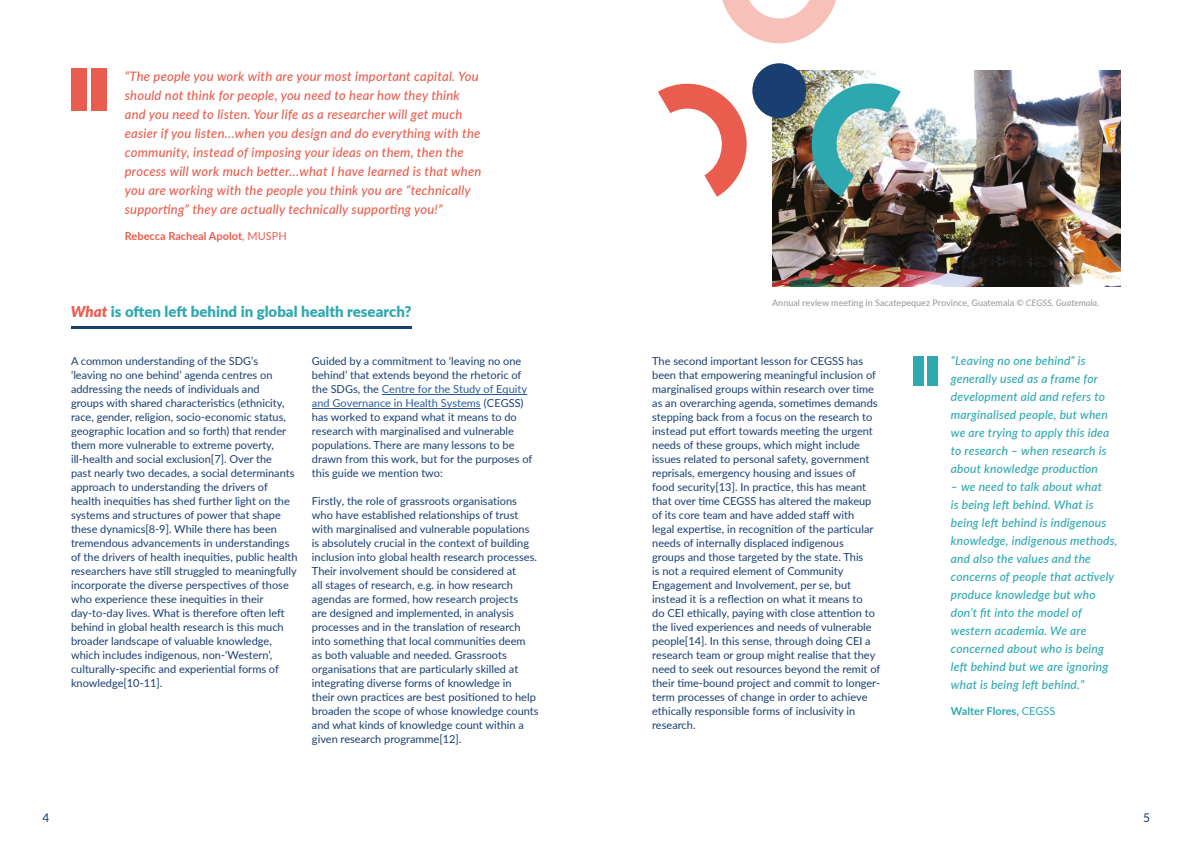
<style>
.page{position:relative;width:1191px;height:842px;background:#fff}
.page>*{position:absolute;margin:0;border:0;box-sizing:border-box;transform-origin:0 0}
.t1{font:900 15px "Lato";color:#2ea9b0}
.t2{font:italic 500 13px/19px "Lato";letter-spacing:.015em;color:#ea5d4e}
.t3{font:italic 500 12px/18px "Lato";letter-spacing:.015em;color:#2ea9b0}
.t4{font:12px "Lato";color:#193e72}
.t5{font:11px/14px "Lato";color:#193e72}
.t6{font:700 11px "Lato";color:#ea5d4e}
.t7{font:700 11px "Lato";color:#2ea9b0}
.t8{font:500 9px "Lato";color:#9d9d9c}
.s1{font-weight:400}
.s2{font-style:italic;color:#ea5d4e}
.s3{color:#275b9b}
.s4{font-style:italic}
</style>
<div class="page">
<hr style="left:312px;top:408px;width:169px;height:1px;background:#275b9b">
<hr style="left:382px;top:394px;width:145px;height:1px;background:#275b9b">
<div style="left:927px;top:356px;width:11px;height:29px;background:#2ea9b0"></div>
<div style="left:912px;top:356px;width:11px;height:29px;background:#2ea9b0"></div>
<div style="left:91px;top:69px;width:16px;height:42px;background:#ea5d4e"></div>
<div style="left:71px;top:69px;width:15px;height:42px;background:#ea5d4e"></div>
<hr style="left:71px;top:326px;width:340px;height:3px;background:#193e72">
<svg style="left:658px;top:83px;width:89px;height:114px"></svg>
<img style="left:772px;top:71px;width:348px;height:215px">
<div style="left:752px;top:63px;width:54px;height:55px;background:#193e72;border-radius:50%"></div>
<svg style="left:722px;top:0;width:114px;height:43px"></svg>
<img style="left:803px;top:81px;width:97px;height:116px">
<p class="t2" style="left:125px;top:67px;width:357px">“The people you work with are your most important capital. You should not think for people, you need to hear how they think and you need to listen. Your life as a researcher will get much easier if you listen…when you design and do everything with the community, instead of imposing your ideas on them, then the</p>
<p class="t2" style="left:125px;top:162px;width:358px">process will work much better…what I have learned is that when</p>
<p class="t2" style="left:125px;top:181px;width:347px">you are working with the people you think you are “technically</p>
<p class="t2" style="left:125px;top:200px;width:319px">supporting” they are actually technically supporting you!”</p>
<h4 class="t6" style="left:125px;top:228px;width:163px">Rebecca Racheal Apolot<span class="s1">, MUSPH</span></h4>
<p class="t1" style="left:71px;top:300px;width:342px"><span class="s2">What</span> is often left behind in global health research?</p>
<p class="t5" style="left:71px;top:353px;width:228px">A common understanding of the SDG’s<br>‘leaving no one behind’ agenda centres on addressing the needs of individuals and<br>groups with shared characteristics (ethnicity, race, gender, religion, socio-economic status, geographic location and so forth) that render them more vulnerable to extreme poverty, ill-health and social exclusion[7]. Over the<br>past nearly two decades, a social determinants approach to understanding the drivers of health inequities has shed further light on the systems and structures of power that shape these dynamics[8-9]. While there has been tremendous advancements in understandings of the drivers of health inequities, public health researchers have still struggled to meaningfully incorporate the diverse perspectives of those who experience these inequities in their day-to-day lives. What is therefore often left behind in global health research is this much broader landscape of valuable knowledge, which includes indigenous, non-‘Western’, culturally-specific and experiential forms of knowledge[10-11].</p>
<p class="t5" style="left:312px;top:353px;width:222px">Guided by a commitment to ‘leaving no one behind’ that extends beyond the rhetoric of the SDGs, the <span class="s3">Centre for the Study of Equity and Governance in Health Systems</span> (CEGSS) has worked to expand what it means to do research with marginalised and vulnerable populations. There are many lessons to be drawn from this work, but for the purposes of this guide we mention two:</p>
<p class="t5" style="left:312px;top:493px;width:228px">Firstly, the role of grassroots organisations who have established relationships of trust with marginalised and vulnerable populations is absolutely crucial in the context of building inclusion into global health research processes.<br>Their involvement should be considered at<br>all stages of research, e.g. in how research agendas are formed, how research projects<br>are designed and implemented, in analysis processes and in the translation of research into something that local communities deem<br>as both valuable and needed. Grassroots organisations that are particularly skilled at integrating diverse forms of knowledge in<br>their own practices are best positioned to help broaden the scope of whose knowledge counts and what kinds of knowledge count within a given research programme[12].</p>
<p class="t8" style="left:772px;top:296px;width:329px">Annual review meeting in Sacatepequez Province, Guatemala <span class="s4">© CEGSS, Guatemala.</span></p>
<p class="t5" style="left:652px;top:353px;width:230px">The second important lesson for CEGSS has been that empowering meaningful inclusion of marginalised groups within research over time as an overarching agenda, sometimes demands stepping back from a focus on the research to instead put effort towards meeting the urgent needs of these groups, which might include issues related to personal safety, government reprisals, emergency housing and issues of food security[13]. In practice, this has meant that over time CEGSS has altered the makeup of its core team and have added staff with<br>legal expertise, in recognition of the particular needs of internally displaced indigenous<br>groups and those targeted by the state. This<br>is not a required element of Community Engagement and Involvement, per se, but instead it is a reflection on what it means to<br>do CEI ethically, paying with close attention to the lived experiences and needs of vulnerable people[14]. In this sense, through doing CEI a research team or group might realise that they need to seek out resources beyond the remit of their time-bound project and commit to longer&shy;term processes of change in order to achieve ethically responsible forms of inclusivity in research.</p>
<p class="t3" style="left:951px;top:352px;width:136px">“Leaving no one behind” is</p>
<p class="t3" style="left:951px;top:370px;width:160px">generally used as a frame for development aid and refers to marginalised people, but when we are trying to apply this idea to research – when research is</p>
<p class="t3" style="left:951px;top:460px;width:148px">about knowledge production</p>
<p class="t3" style="left:951px;top:478px;width:153px">– we need to talk about what</p>
<p class="t3" style="left:951px;top:496px;width:157px">is being left behind. What is being left behind is indigenous</p>
<p class="t3" style="left:951px;top:532px;width:168px">knowledge, indigenous methods, and also the values and the</p>
<p class="t3" style="left:951px;top:568px;width:165px">concerns of people that actively</p>
<p class="t3" style="left:951px;top:586px;width:146px">produce knowledge but who</p>
<p class="t3" style="left:951px;top:604px;width:137px">don’t fit into the model of western academia. We are</p>
<p class="t3" style="left:951px;top:640px;width:155px">concerned about who is being</p>
<p class="t3" style="left:951px;top:658px;width:159px">left behind but we are ignoring what is being left behind.”</p>
<h4 class="t7" style="left:951px;top:703px;width:106px">Walter Flores, <span class="s1">CEGSS</span></h4>
<p class="t4" style="left:43px;top:809px;width:8px">4</p>
<p class="t4" style="left:1143px;top:809px;width:8px">5</p>
</div>
